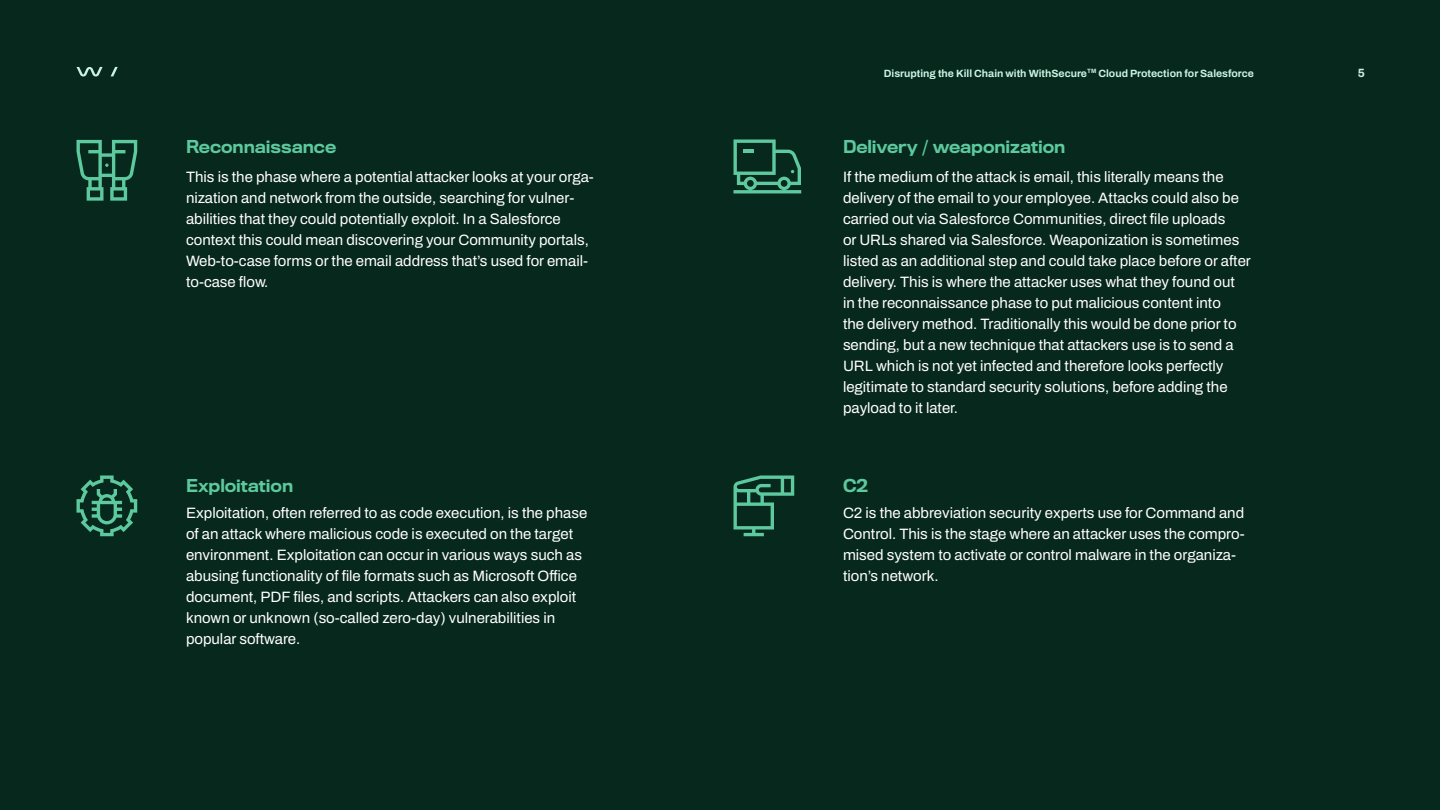
<style>
.page{position:relative;width:1440px;height:810px;background:#07281c}
.page>*{position:absolute;margin:0;border:0;box-sizing:border-box;transform-origin:0 0}
.Number_highlight_com{font:500 16.5px "Titling Gothic FB Normal";letter-spacing:-.005em;color:#5dc99f}
.Number_highlight_com-2{font:15px/21px "Archivo";color:#fff}
.t1{font:700 12px "Archivo";color:#c8f3e3}
.t2{font:700 10.5px "Archivo";color:#c8f3e3}
</style>
<div class="page">
<svg style="left:76px;top:140px;width:61px;height:61px"></svg>
<svg style="left:734px;top:139px;width:67px;height:54px"></svg>
<svg style="left:77px;top:476px;width:60px;height:60px"></svg>
<svg style="left:734px;top:476px;width:60px;height:60px"></svg>
<svg style="left:76px;top:67px;width:27px;height:10px"></svg>
<svg style="left:111px;top:67px;width:7px;height:9px"></svg>
<p class="Number_highlight_com" style="left:186px;top:137px;width:152px">Reconnaissance</p>
<p class="Number_highlight_com-2" style="left:186px;top:166px;width:409px">This is the phase where a potential attacker looks at your orga&shy;nization and network from the outside, searching for vulner&shy;abilities that they could potentially exploit. In a Salesforce context this could mean discovering your Community portals, Web-to-case forms or the email address that’s used for email&shy;to-case flow.</p>
<p class="Number_highlight_com" style="left:186px;top:476px;width:109px">Exploitation</p>
<p class="Number_highlight_com-2" style="left:186px;top:502px;width:403px">Exploitation, often referred to as code execution, is the phase of an attack where malicious code is executed on the target environment. Exploitation can occur in various ways such as abusing functionality of file formats such as Microsoft Office document, PDF files, and scripts. Attackers can also exploit known or unknown (so-called zero-day) vulnerabilities in popular software.</p>
<p class="t2" style="left:884px;top:65px;width:372px">Disrupting the Kill Chain with WithSecure<sup>TM</sup> Cloud Protection for Salesforce</p>
<p class="t1" style="left:1358px;top:63px;width:9px">5</p>
<p class="Number_highlight_com" style="left:843px;top:137px;width:224px">Delivery / weaponization</p>
<p class="Number_highlight_com-2" style="left:843px;top:167px;width:409px">If the medium of the attack is email, this literally means the delivery of the email to your employee. Attacks could also be carried out via Salesforce Communities, direct file uploads<br>or URLs shared via Salesforce. Weaponization is sometimes listed as an additional step and could take place before or after delivery. This is where the attacker uses what they found out<br>in the reconnaissance phase to put malicious content into<br>the delivery method. Traditionally this would be done prior to sending, but a new technique that attackers use is to send a URL which is not yet infected and therefore looks perfectly legitimate to standard security solutions, before adding the payload to it later.</p>
<p class="Number_highlight_com" style="left:843px;top:476px;width:26px">C2</p>
<p class="Number_highlight_com-2" style="left:843px;top:502px;width:403px">C2 is the abbreviation security experts use for Command and Control. This is the stage where an attacker uses the compro&shy;mised system to activate or control malware in the organiza&shy;tion’s network.</p>
</div>
